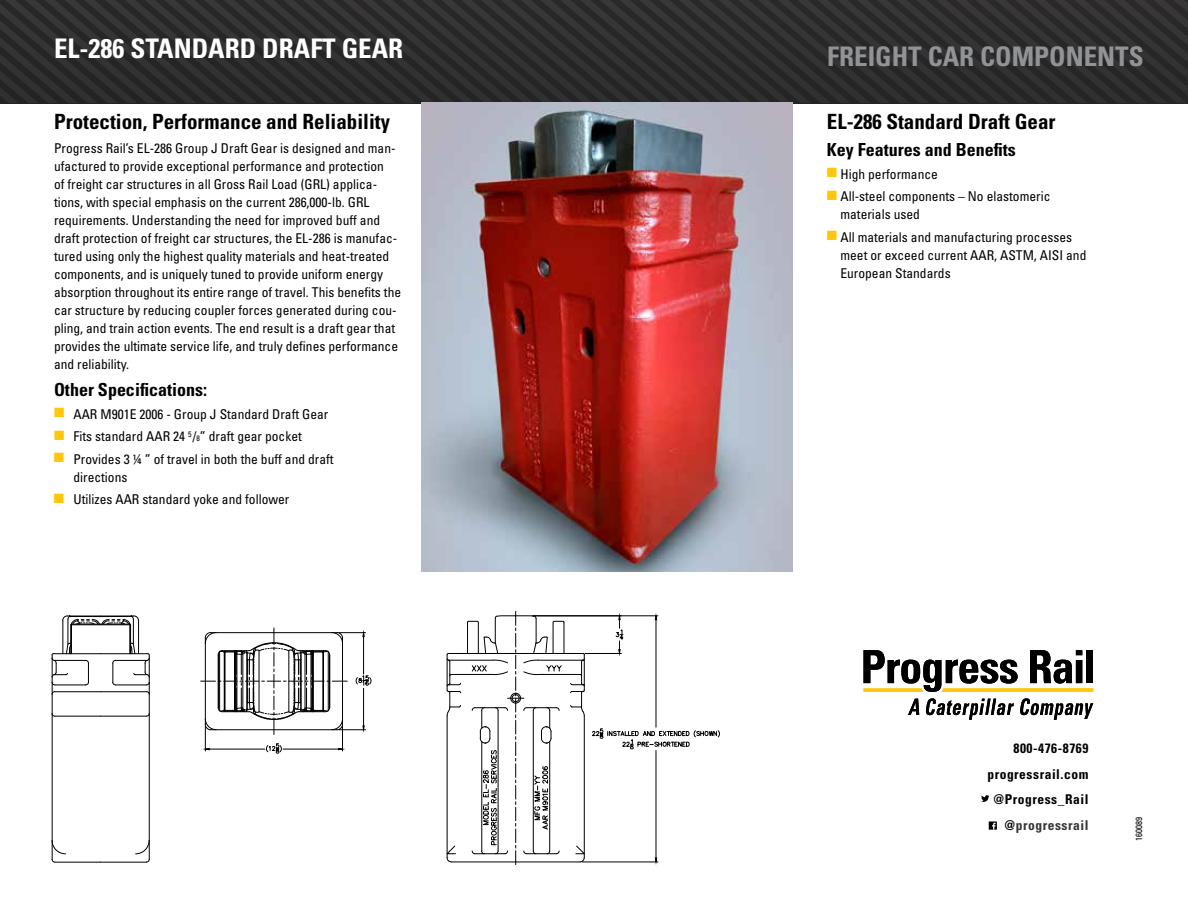
<style>
.page{position:relative;width:1188px;height:918px;background:#fff}
.page>*{position:absolute;margin:0;border:0;box-sizing:border-box;transform-origin:0 0}
.t1{font:700 condensed 27px "Univers LT Std";color:#fff}
.t2{font:700 condensed 27px "Univers LT Std";color:#919396}
.t3{font:700 condensed 21px "Univers LT Std";color:#000}
.t4{font:700 condensed 18px "Univers LT Std";color:#000}
.t5{font:condensed 13.5px/18px "Univers LT Std";color:#000}
.t6{font:700 condensed 13.5px/25.5px "Univers LT Std";letter-spacing:.04em;color:#000;text-align:right}
.t7{font:condensed 9px "Univers LT Std";color:#000}
.s1{color:#ffc60b}
.s2{font-size:7.8px}
.s3{color:#373536}
</style>
<div class="page">
<svg style="left:981px;top:795px;width:8px;height:7px"></svg>
<div style="left:989px;top:821px;width:8px;height:9px;background:#000"></div>
<svg style="left:992px;top:823px;width:4px;height:7px"></svg>
<svg style="left:908px;top:699px;width:11px;height:16px"></svg>
<svg style="left:925px;top:698px;width:168px;height:22px"></svg>
<svg style="left:863px;top:650px;width:231px;height:42px"></svg>
<svg style="left:217px;top:0;width:284px;height:103px;background:#2e2d2d"></svg>
<svg style="left:501px;top:0;width:395px;height:103px;background:#2f2e2e"></svg>
<svg style="left:896px;top:0;width:292px;height:103px;background:#2e2d2d"></svg>
<svg style="left:0;top:0;width:217px;height:103px;background:#2d2c2c"></svg>
<img style="left:421px;top:103px;width:371px;height:468px">
<svg style="left:201px;top:628px;width:171px;height:126px"></svg>
<svg style="left:446px;top:611px;width:274px;height:254px"></svg>
<hr style="left:55px;top:862px;width:46px;height:1px;background:#000">
<hr style="left:52px;top:655px;width:1px;height:204px;background:#000">
<hr style="left:55px;top:716px;width:46px;height:1px;background:#000">
<svg style="left:51px;top:713px;width:4px;height:4px"></svg>
<svg style="left:51px;top:840px;width:15px;height:23px"></svg>
<hr style="left:101px;top:862px;width:46px;height:1px;background:#000">
<hr style="left:149px;top:655px;width:1px;height:204px;background:#000">
<hr style="left:101px;top:716px;width:46px;height:1px;background:#000">
<svg style="left:146px;top:713px;width:4px;height:4px"></svg>
<svg style="left:135px;top:840px;width:15px;height:23px"></svg>
<svg style="left:51px;top:615px;width:99px;height:80px"></svg>
<hr style="left:129px;top:624px;width:1px;height:30px;background:#000">
<h1 class="t1" style="left:54px;top:32px;width:351px">EL-286 STANDARD DRAFT GEAR</h1>
<h2 class="t3" style="left:54px;top:109px;width:338px">Protection, Performance and Reliability</h2>
<p class="t5" style="left:54px;top:139px;width:349px">Progress Rail’s EL-286 Group J Draft Gear is designed and man&shy;ufactured to provide exceptional performance and protection<br>of freight car structures in all Gross Rail Load (GRL) applica&shy;tions, with special emphasis on the current 286,000-lb. GRL requirements. Understanding the need for improved buff and draft protection of freight car structures, the EL-286 is manufac&shy;tured using only the highest quality materials and heat-treated components, and is uniquely tuned to provide uniform energy absorption throughout its entire range of travel. This benefits the car structure by reducing coupler forces generated during cou&shy;pling, and train action events. The end result is a draft gear that provides the ultimate service life, and truly defines performance and reliability.</p>
<h3 class="t4" style="left:54px;top:379px;width:154px">Other Specifications:</h3>
<p class="t5" style="left:54px;top:405px;width:276px"><span class="s1">■</span> AAR M901E 2006 - Group J Standard Draft Gear</p>
<p class="t5" style="left:54px;top:427px;width:249px"><span class="s1">■</span> Fits standard AAR 24 <sup>5</sup> /<span class="s2">8</span>” draft gear pocket</p>
<p class="t5" style="left:73px;top:450px;width:262px;text-indent:-19px"><span class="s1">■</span> Provides 3 ¼ ” of travel in both the buff and draft directions</p>
<p class="t5" style="left:54px;top:490px;width:237px"><span class="s1">■</span> Utilizes AAR standard yoke and follower</p>
<h1 class="t2" style="left:827px;top:40px;width:318px">FREIGHT CAR COMPONENTS</h1>
<h2 class="t3" style="left:827px;top:109px;width:230px">EL-286 Standard Draft Gear</h2>
<h3 class="t4" style="left:827px;top:139px;width:190px">Key Features and Benefits</h3>
<p class="t5" style="left:827px;top:165px;width:112px"><span class="s1">■</span> High performance</p>
<p class="t5" style="left:840px;top:187px;width:211px;text-indent:-14px"><span class="s1">■</span> All-steel components – No elastomeric materials used</p>
<p class="t5" style="left:840px;top:228px;width:247px;text-indent:-14px"><span class="s1">■</span> All materials and manufacturing processes meet or exceed current AAR, ASTM, AISI and<br>European Standards</p>
<p class="t6" style="left:987px;top:736px;width:103px">800-476-8769 progressrail.com @Progress_Rail @<span class="s3">progressrail</span></p>
<p class="t7" style="left:1133px;top:841px;width:25px;rotate:-90deg">160089</p>
</div>
